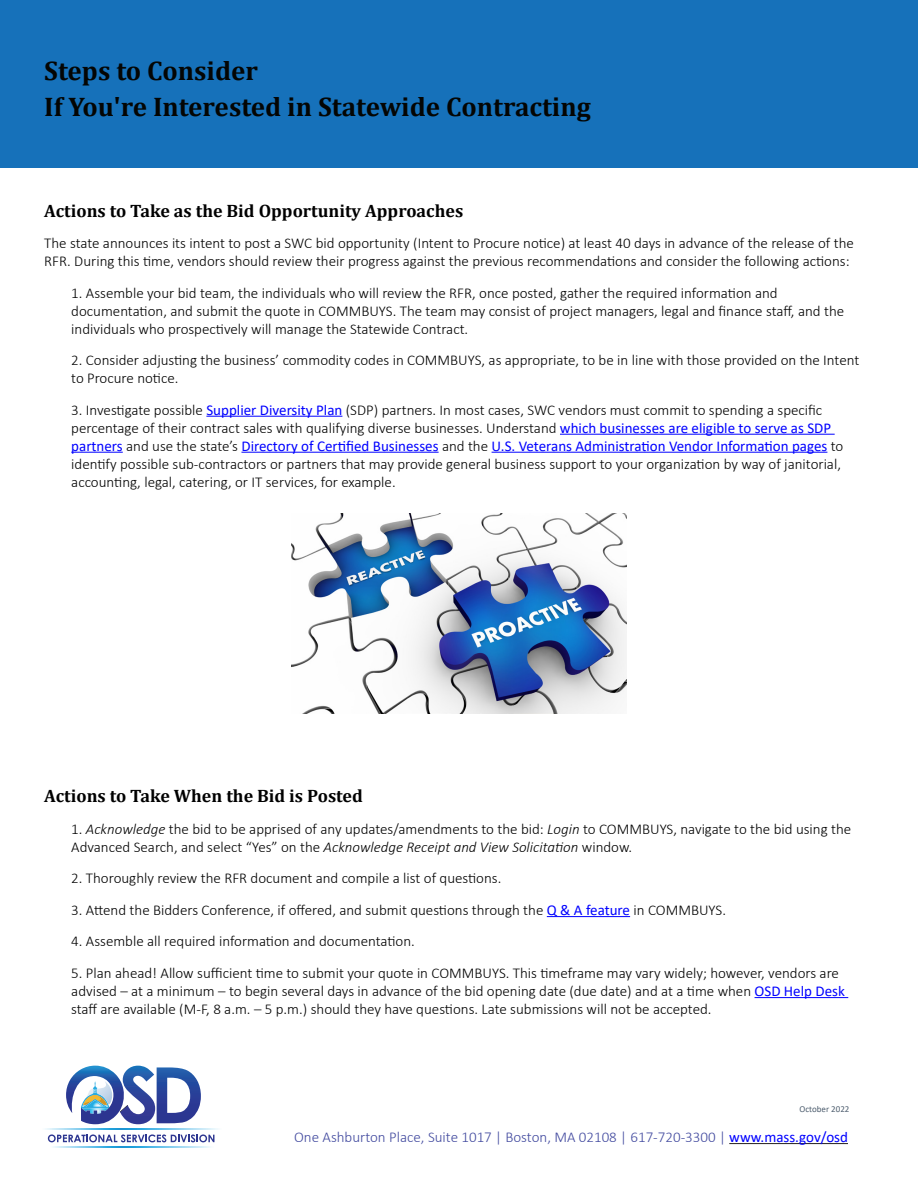
<style>
.page{position:relative;width:918px;height:1188px;background:#fff}
.page>*{position:absolute;margin:0;border:0;box-sizing:border-box;transform-origin:0 0}
.t1{font:700 27px "Cambria";color:#040503}
.t2{font:700 18px "Cambria";color:#000}
.t3{font:300 15px/18px "Calibri";color:#000}
.t4{font:300 15px "Calibri";color:#424a9f}
.t5{font:9px "Calibri";color:#4e5e6f}
.s1{font-weight:400;color:#00f}
.s2{font-style:italic}
</style>
<div class="page">
<div style="left:0;top:0;width:918px;height:168px;background:#1671ba"></div>
<hr style="left:729px;top:1143px;width:119px;height:1px;background:#231f20">
<svg style="left:45px;top:1129px;width:173px;height:1px"></svg>
<svg style="left:53px;top:1146px;width:158px;height:1px"></svg>
<svg style="left:48px;top:1134px;width:166px;height:8px"></svg>
<svg style="left:66px;top:1066px;width:135px;height:58px"></svg>
<hr style="left:206px;top:416px;width:136px;height:1px;background:#00f">
<hr style="left:560px;top:434px;width:275px;height:1px;background:#00f">
<hr style="left:71px;top:452px;width:52px;height:1px;background:#00f">
<hr style="left:241px;top:452px;width:198px;height:1px;background:#00f">
<hr style="left:492px;top:452px;width:335px;height:1px;background:#00f">
<hr style="left:547px;top:916px;width:83px;height:1px;background:#00f">
<hr style="left:755px;top:997px;width:93px;height:1px;background:#00f">
<img style="left:292px;top:513px;width:334px;height:201px">
<p class="t1" style="left:44px;top:52px;width:215px">Steps to Consider</p>
<p class="t1" style="left:44px;top:88px;width:548px">If You're Interested in Statewide Contracting</p>
<p class="t2" style="left:44px;top:198px;width:421px">Actions to Take as the Bid Opportunity Approaches</p>
<p class="t3" style="left:44px;top:234px;width:811px">The state announces its intent to post a SWC bid opportunity (Intent to Procure notice) at least 40 days in advance of the release of the<br>RFR. During this time, vendors should review their progress against the previous recommendations and consider the following actions:</p>
<p class="t3" style="left:71px;top:283px;width:774px">1. Assemble your bid team, the individuals who will review the RFR, once posted, gather the required information and documentation, and submit the quote in COMMBUYS. The team may consist of project managers, legal and finance staff, and the individuals who prospectively will manage the Statewide Contract.</p>
<p class="t3" style="left:71px;top:351px;width:790px">2. Consider adjusting the business’ commodity codes in COMMBUYS, as appropriate, to be in line with those provided on the Intent to Procure notice.</p>
<p class="t3" style="left:71px;top:400px;width:774px">3. Investigate possible <span class="s1">Supplier Diversity Plan</span> (SDP) partners. In most cases, SWC vendors must commit to spending a specific percentage of their contract sales with qualifying diverse businesses. Understand <span class="s1">which businesses are eligible to serve as SDP partners</span> and use the state’s <span class="s1">Directory of Certified Businesses</span> and the <span class="s1">U.S. Veterans Administration Vendor Information pages</span> to identify possible sub-contractors or partners that may provide general business support to your organization by way of janitorial, accounting, legal, catering, or IT services, for example.</p>
<p class="t2" style="left:44px;top:784px;width:320px">Actions to Take When the Bid is Posted</p>
<p class="t3" style="left:71px;top:820px;width:782px">1. <span class="s2">Acknowledge</span> the bid to be apprised of any updates/amendments to the bid: <span class="s2">Login</span> to COMMBUYS, navigate to the bid using the<br>Advanced Search, and select “Yes” on the <span class="s2">Acknowledge Receipt and View Solicitation</span> window.</p>
<p class="t3" style="left:71px;top:869px;width:432px">2. Thoroughly review the RFR document and compile a list of questions.</p>
<p class="t3" style="left:71px;top:901px;width:656px">3. Attend the Bidders Conference, if offered, and submit questions through the <span class="s1">Q &amp; A feature</span> in COMMBUYS.</p>
<p class="t3" style="left:71px;top:932px;width:345px">4. Assemble all required information and documentation.</p>
<p class="t3" style="left:71px;top:964px;width:775px">5. Plan ahead! Allow sufficient time to submit your quote in COMMBUYS. This timeframe may vary widely; however, vendors are advised – at a minimum – to begin several days in advance of the bid opening date (due date) and at a time when <span class="s1">OSD Help Desk </span>staff are available (M-F, 8 a.m. – 5 p.m.) should they have questions. Late submissions will not be accepted.</p>
<p class="t5" style="left:799px;top:1103px;width:52px">October 2022</p>
<p class="t4" style="left:294px;top:1128px;width:555px">One Ashburton Place, Suite 1017 | Boston, MA 02108 | 617-720-3300 | <span class="s1">www.mass.gov/osd</span></p>
</div>
